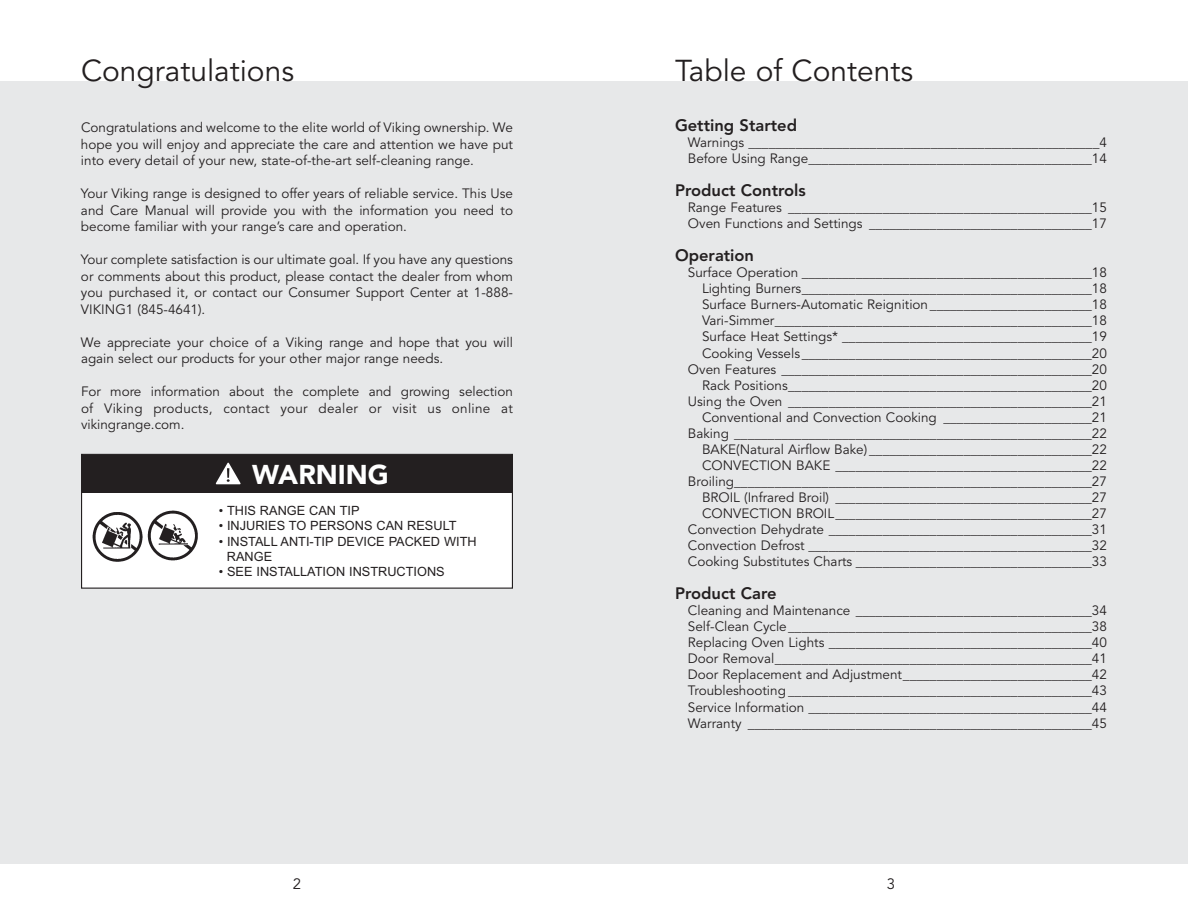
<style>
.page{position:relative;width:1188px;height:918px;background:#fff}
.page>*{position:absolute;margin:0;border:0;box-sizing:border-box;transform-origin:0 0}
.t1{font:30px "Avenir";color:#231f20}
.t2{font:900 27px "Avenir";color:#fff}
.t3{font:800 16.5px "Avenir";color:#231f20}
.t4{font:15px "Avenir";color:#231f20}
.t5{font:13.5px/16px "Avenir";color:#231f20;text-align:justify}
.t6{font:12.75px/15.3px "Arial";color:#231f20}
</style>
<div class="page">
<div style="left:580px;top:81px;width:608px;height:783px;background:#e7e8e9"></div>
<div style="left:0;top:81px;width:608px;height:783px;background:#e7e8e9"></div>
<div style="left:82px;top:454px;width:430px;height:134px;background:#fff"></div>
<div style="left:82px;top:455px;width:430px;height:37px;background:#231f20"></div>
<svg style="left:216px;top:462px;width:25px;height:22px"></svg>
<div style="left:81px;top:454px;width:432px;height:135px;border:1px solid #231f20"></div>
<img style="left:92px;top:510px;width:106px;height:52px">
<h1 class="t1" style="left:81px;top:58px;width:215px">Congratulations</h1>
<p class="t5" style="left:81px;top:120px;width:434px;line-height:16.5px">Congratulations and welcome to the elite world of Viking ownership. We hope you will enjoy and appreciate the care and attention we have put into every detail of your new, state-of-the-art self-cleaning range.</p>
<p class="t5" style="left:81px;top:186px;width:434px;line-height:16.5px">Your Viking range is designed to offer years of reliable service. This Use and Care Manual will provide you with the information you need to become familiar with your range’s care and operation.</p>
<p class="t5" style="left:81px;top:252px;width:434px;line-height:16.5px">Your complete satisfaction is our ultimate goal. If you have any questions or comments about this product, please contact the dealer from whom you purchased it, or contact our Consumer Support Center at 1-888- VIKING1 (845-4641).</p>
<p class="t5" style="left:81px;top:335px;width:434px;line-height:16.5px">We appreciate your choice of a Viking range and hope that you will again select our products for your other major range needs.</p>
<p class="t5" style="left:81px;top:384px;width:434px;line-height:16.5px">For more information about the complete and growing selection of Viking products, contact your dealer or visit us online at vikingrange.com.</p>
<h2 class="t2" style="left:252px;top:464px;width:138px">WARNING</h2>
<p class="t6" style="left:219px;top:503px;width:142px">• THIS RANGE CAN TIP</p>
<p class="t6" style="left:219px;top:518px;width:239px">• INJURIES TO PERSONS CAN RESULT</p>
<p class="t6" style="left:227px;top:534px;width:251px;text-indent:-8px">• INSTALL ANTI-TIP DEVICE PACKED WITH<br>RANGE</p>
<p class="t6" style="left:219px;top:564px;width:228px">• SEE INSTALLATION INSTRUCTIONS</p>
<h1 class="t1" style="left:675px;top:58px;width:240px">Table of Contents</h1>
<p class="t3" style="left:675px;top:119px;width:124px">Getting Started</p>
<p class="t5" style="left:688px;top:135px;width:421px">Warnings ____________________________________________________4<br>Before Using Range__________________________________________14</p>
<p class="t3" style="left:675px;top:184px;width:132px">Product Controls</p>
<p class="t5" style="left:688px;top:201px;width:421px">Range Features _____________________________________________15<br>Oven Functions and Settings _________________________________17</p>
<p class="t3" style="left:675px;top:249px;width:81px">Operation</p>
<p class="t5" style="left:688px;top:266px;width:421px;text-align:right">Surface Operation ___________________________________________18<br>Lighting Burners___________________________________________18<br>Surface Burners-Automatic Reignition________________________18<br>Vari-Simmer_______________________________________________18<br>Surface Heat Settings* _____________________________________19<br>Cooking Vessels___________________________________________20<br>Oven Features ______________________________________________20<br>Rack Positions_____________________________________________20<br>Using the Oven _____________________________________________21<br>Conventional and Convection Cooking ______________________21<br>Baking _____________________________________________________22<br>BAKE(Natural Airflow Bake) _________________________________22<br>CONVECTION BAKE ______________________________________22<br>Broiling_____________________________________________________27<br>BROIL (Infrared Broil) ______________________________________27<br>CONVECTION BROIL______________________________________27<br>Convection Dehydrate _______________________________________31<br>Convection Defrost __________________________________________32<br>Cooking Substitutes Charts ___________________________________33</p>
<p class="t3" style="left:675px;top:587px;width:103px">Product Care</p>
<p class="t5" style="left:688px;top:604px;width:421px">Cleaning and Maintenance ___________________________________34<br>Self-Clean Cycle_____________________________________________38<br>Replacing Oven Lights _______________________________________40<br>Door Removal_______________________________________________41<br>Door Replacement and Adjustment____________________________42<br>Troubleshooting _____________________________________________43<br>Service Information __________________________________________44<br>Warranty ___________________________________________________45</p>
<p class="t4" style="left:293px;top:877px;width:10px">2</p>
<p class="t4" style="left:887px;top:877px;width:10px">3</p>
</div>
